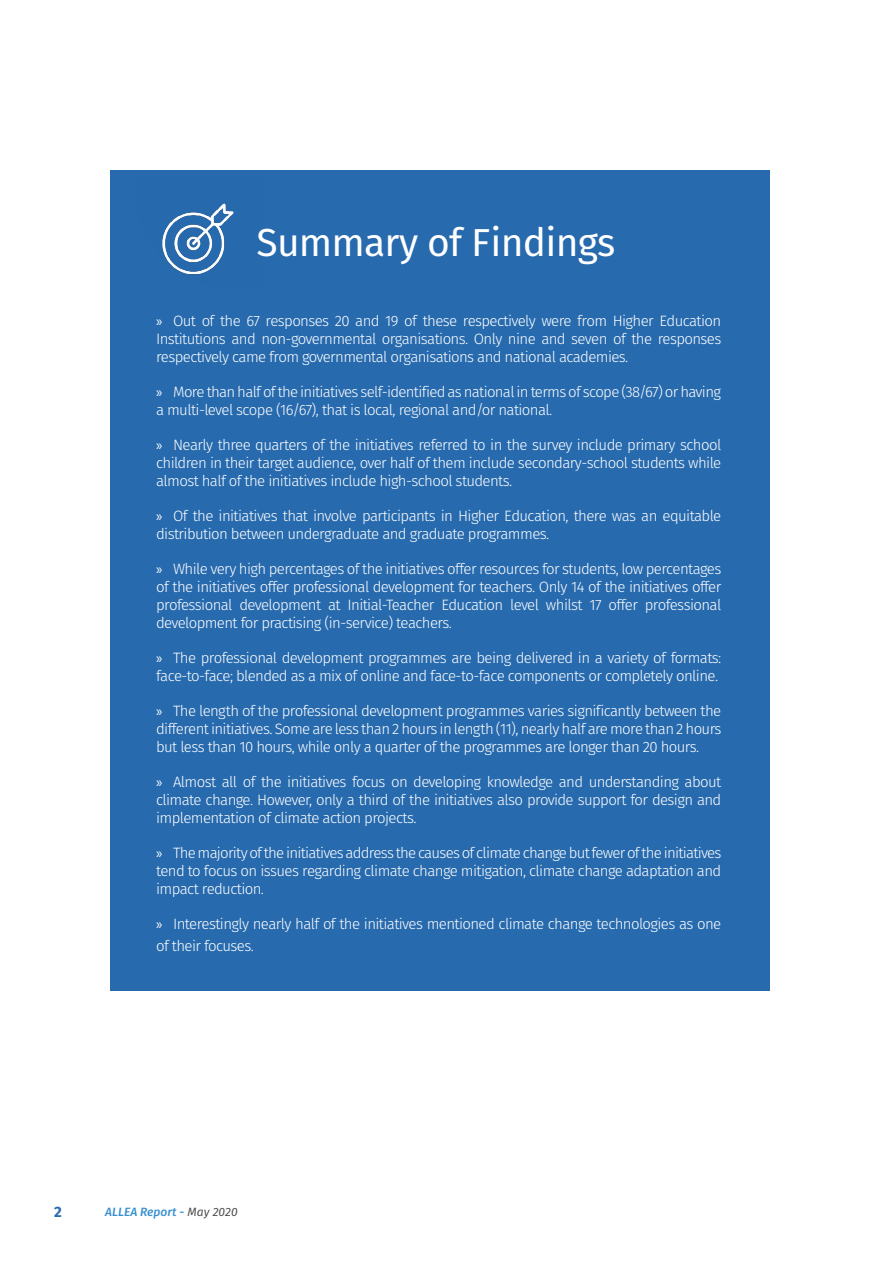
<style>
.page{position:relative;width:893px;height:1263px;background:#fff}
.page>*{position:absolute;margin:0;border:0;box-sizing:border-box;transform-origin:0 0}
.t1{font:39px "Fira Sans";letter-spacing:-.02em;color:#fff}
.t2{font:300 15px/18px "Fira Sans";letter-spacing:-.04em;color:#fff;text-align:justify}
.t3{font:700 15px "Fira Sans";color:#276aae}
.t4{font:italic 500 12px "Fira Sans";color:#3790ce}
.s1{font-family:"Myriad Pro";font-weight:400}
.s2{font-weight:400;color:#4f4f4f}
</style>
<div class="page">
<div style="left:111px;top:170px;width:659px;height:821px;background:#276aae"></div>
<img style="left:162px;top:203px;width:72px;height:72px">
<h1 class="t1" style="left:256px;top:215px;width:360px">Summary of Findings</h1>
<p class="t2" style="left:156px;top:312px;width:567px"><span class="s1">»</span> Out of the 67 responses 20 and 19 of these respectively were from Higher Education Institutions and non-governmental organisations. Only nine and seven of the responses respectively came from governmental organisations and national academies.</p>
<p class="t2" style="left:156px;top:383px;width:566px"><span class="s1">»</span> More than half of the initiatives self-identified as national in terms of scope (38/67) or having a multi-level scope (16/67), that is local, regional and/or national.</p>
<p class="t2" style="left:156px;top:436px;width:567px"><span class="s1">»</span> Nearly three quarters of the initiatives referred to in the survey include primary school children in their target audience, over half of them include secondary-school students while almost half of the initiatives include high-school students.</p>
<p class="t2" style="left:156px;top:507px;width:567px"><span class="s1">»</span> Of the initiatives that involve participants in Higher Education, there was an equitable distribution between undergraduate and graduate programmes.</p>
<p class="t2" style="left:156px;top:560px;width:567px"><span class="s1">»</span> While very high percentages of the initiatives offer resources for students, low percentages of the initiatives offer professional development for teachers. Only 14 of the initiatives offer professional development at Initial-Teacher Education level whilst 17 offer professional development for practising (in-service) teachers.</p>
<p class="t2" style="left:156px;top:649px;width:567px"><span class="s1">»</span> The professional development programmes are being delivered in a variety of formats: face-to-face; blended as a mix of online and face-to-face components or completely online.</p>
<p class="t2" style="left:156px;top:702px;width:567px"><span class="s1">»</span> The length of the professional development programmes varies significantly between the different initiatives. Some are less than 2 hours in length (11), nearly half are more than 2 hours but less than 10 hours, while only a quarter of the programmes are longer than 20 hours.</p>
<p class="t2" style="left:156px;top:773px;width:567px"><span class="s1">»</span> Almost all of the initiatives focus on developing knowledge and understanding about climate change. However, only a third of the initiatives also provide support for design and implementation of climate action projects.</p>
<p class="t2" style="left:156px;top:844px;width:567px"><span class="s1">»</span> The majority of the initiatives address the causes of climate change but fewer of the initiatives tend to focus on issues regarding climate change mitigation, climate change adaptation and impact reduction.</p>
<p class="t2" style="left:156px;top:912px;width:567px;line-height:22.5px"><span class="s1">»</span> Interestingly nearly half of the initiatives mentioned climate change technologies as one of their focuses.</p>
<p class="t3" style="left:54px;top:1201px;width:9px">2</p>
<p class="t4" style="left:105px;top:1203px;width:134px">ALLEA Report - <span class="s2">May 2020</span></p>
</div>
